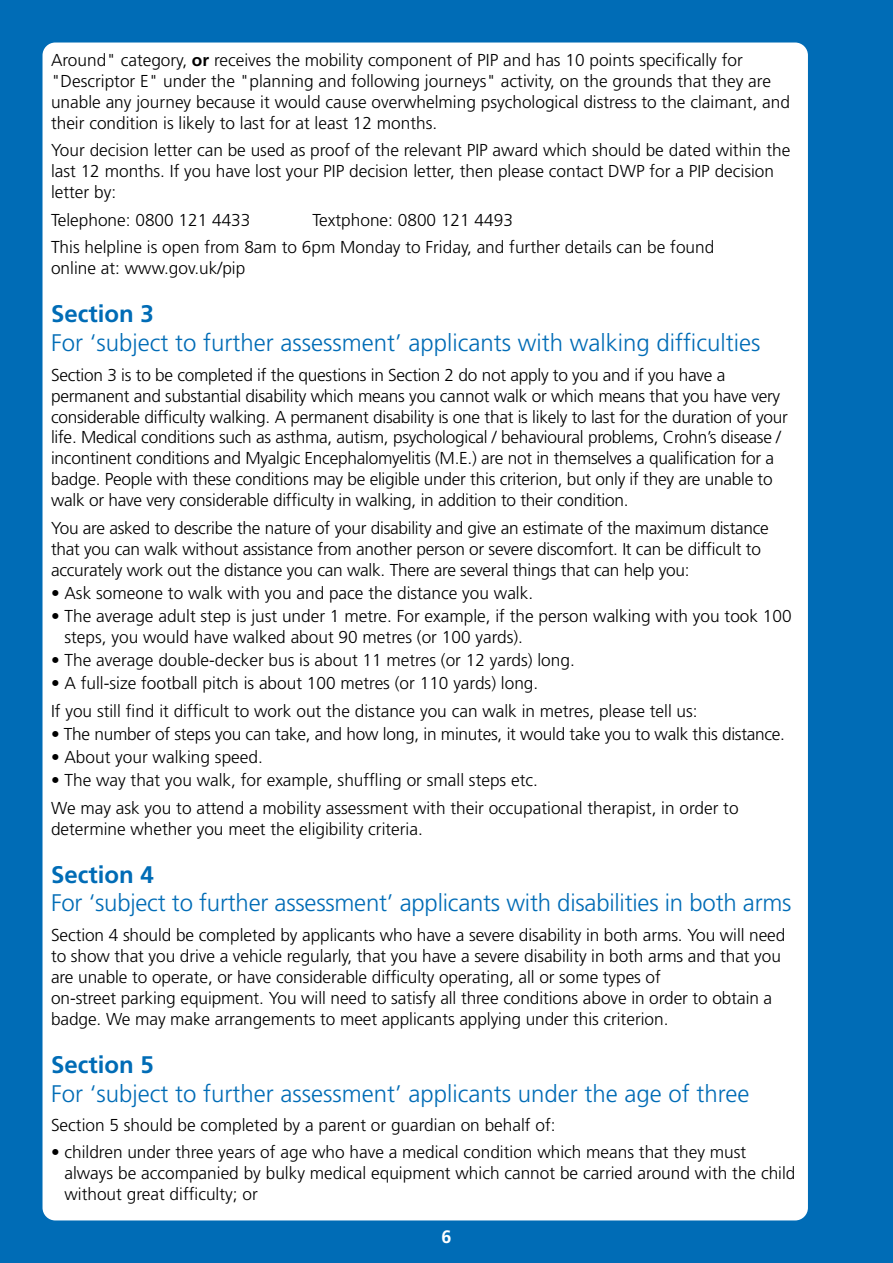
<style>
.page{position:relative;width:893px;height:1263px;background:#006cb6}
.page>*{position:absolute;margin:0;border:0;box-sizing:border-box;transform-origin:0 0}
.t1{font:300 24px/28.8px "Frutiger LT";color:#006cb6}
.t2{font:700 18px "Frutiger LT";color:#fff}
.t3{font:300 17.25px/21px "Frutiger LT";color:#000}
.s1{font-weight:700}
</style>
<div class="page">
<div style="left:43px;top:43px;width:765px;height:1177px;background:#fff;border-radius:13px"></div>
<p class="t3" style="left:51px;top:50px;width:740px">Around" category, <span class="s1">or</span> receives the mobility component of PIP and has 10 points specifcally for "Descriptor E" under the "planning and following journeys" activity, on the grounds that they are unable any journey because it would cause overwhelming psychological distress to the claimant, and their condition is likely to last for at least 12 months.</p>
<p class="t3" style="left:51px;top:140px;width:741px">Your decision letter can be used as proof of the relevant PIP award which should be dated within the last 12 months. If you have lost your PIP decision letter, then please contact DWP for a PIP decision letter by:</p>
<p class="t3" style="left:51px;top:210px;width:201px">Telephone: 0800 121 4433</p>
<p class="t3" style="left:51px;top:206px;width:665px;line-height:27.5px;text-indent:261px">Textphone: 0800 121 4493<br>This helpline is open from 8am to 6pm Monday to Friday, and further details can be found</p>
<p class="t3" style="left:51px;top:258px;width:196px">online at: www.gov.uk/pip</p>
<p class="t1" style="left:51px;top:300px;width:711px"><span class="s1">Section 3<br></span>For ‘subject to further assessment’ applicants with walking diffculties</p>
<p class="t3" style="left:51px;top:364px;width:738px">Section 3 is to be completed if the questions in Section 2 do not apply to you and if you have a permanent and substantial disability which means you cannot walk or which means that you have very considerable diffculty walking. A permanent disability is one that is likely to last for the duration of your life. Medical conditions such as asthma, autism, psychological / behavioural problems, Crohn’s disease / incontinent conditions and Myalgic Encephalomyelitis (M.E.) are not in themselves a qualifcation for a badge. People with these conditions may be eligible under this criterion, but only if they are unable to walk or have very considerable diffculty in walking, in addition to their condition.</p>
<p class="t3" style="left:51px;top:518px;width:719px">You are asked to describe the nature of your disability and give an estimate of the maximum distance that you can walk without assistance from another person or severe discomfort. It can be diffcult to accurately work out the distance you can walk. There are several things that can help you:</p>
<p class="t3" style="left:51px;top:583px;width:484px">• Ask someone to walk with you and pace the distance you walk.</p>
<p class="t3" style="left:64px;top:606px;width:729px;text-indent:-13px">• The average adult step is just under 1 metre. For example, if the person walking with you took 100 steps, you would have walked about 90 metres (or 100 yards).</p>
<p class="t3" style="left:51px;top:650px;width:525px">• The average double-decker bus is about 11 metres (or 12 yards) long.</p>
<p class="t3" style="left:51px;top:670px;width:648px;line-height:27.5px">• A full-size football pitch is about 100 metres (or 110 yards) long.<br>If you still fnd it diffcult to work out the distance you can walk in metres, please tell us:</p>
<p class="t3" style="left:51px;top:724px;width:736px">• The number of steps you can take, and how long, in minutes, it would take you to walk this distance.</p>
<p class="t3" style="left:51px;top:747px;width:213px">• About your walking speed.</p>
<p class="t3" style="left:51px;top:767px;width:689px;line-height:27.5px">• The way that you walk, for example, shuffing or small steps etc.<br>We may ask you to attend a mobility assessment with their occupational therapist, in order to</p>
<p class="t3" style="left:51px;top:818px;width:373px">determine whether you meet the eligibility criteria.</p>
<p class="t1" style="left:51px;top:860px;width:742px"><span class="s1">Section 4<br></span>For ‘subject to further assessment’ applicants with disabilities in both arms</p>
<p class="t3" style="left:51px;top:924px;width:736px">Section 4 should be completed by applicants who have a severe disability in both arms. You will need to show that you drive a vehicle regularly, that you have a severe disability in both arms and that you are unable to operate, or have considerable diffculty operating, all or some types of<br>on-street parking equipment. You will need to satisfy all three conditions above in order to obtain a badge. We may make arrangements to meet applicants applying under this criterion.</p>
<p class="t1" style="left:51px;top:1050px;width:700px"><span class="s1">Section 5<br></span>For ‘subject to further assessment’ applicants under the age of three</p>
<p class="t3" style="left:51px;top:1115px;width:506px">Section 5 should be completed by a parent or guardian on behalf of:</p>
<p class="t3" style="left:64px;top:1142px;width:733px;text-indent:-13px">• children under three years of age who have a medical condition which means that they must always be accompanied by bulky medical equipment which cannot be carried around with the child without great diffculty; or</p>
<p class="t2" style="left:441px;top:1226px;width:12px">6</p>
</div>
